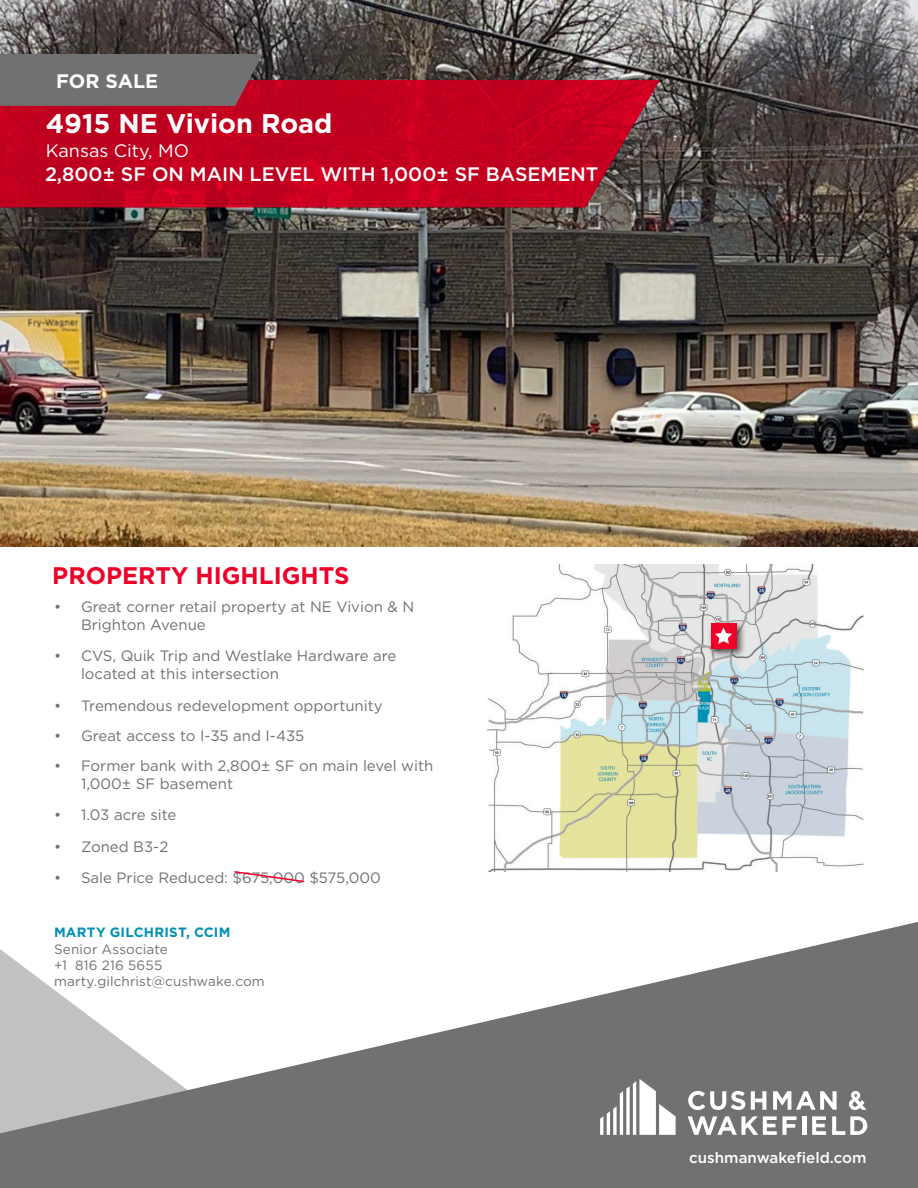
<style>
.page{position:relative;width:918px;height:1188px;background:#fff}
.page>*{position:absolute;margin:0;border:0;box-sizing:border-box;transform-origin:0 0}
.t1{font:700 27px "Gotham";color:#fff}
.t2{font:700 24px "Gotham";color:#ee0028}
.t3{font:500 19.5px "Gotham";color:#fff}
.t4{font:700 19.5px "Gotham";color:#fff}
.Sub_Title{font:18px "Gotham";color:#fff}
.website{font:500 15.15px "Gotham";color:#fff}
.t5{font:15px/18px "Gotham";color:#6f7172}
.Broker_Contact{font:13.5px/16.2px "Gotham";letter-spacing:.01em;color:#6f7172}
.Broker_Name{font:700 13.5px "Gotham";letter-spacing:.015em;color:#0091b3}
</style>
<div class="page">
<img style="left:0;top:0;width:918px;height:546px">
<svg style="left:0;top:922px;width:918px;height:266px;fill:#6f7172"></svg>
<svg style="left:600px;top:1079px;width:76px;height:56px"></svg>
<svg style="left:751px;top:1091px;width:15px;height:19px"></svg>
<hr style="left:802px;top:1116px;width:4px;height:19px;background:#fff">
<svg style="left:812px;top:1116px;width:14px;height:19px"></svg>
<svg style="left:832px;top:1116px;width:35px;height:19px"></svg>
<svg style="left:688px;top:1091px;width:57px;height:19px"></svg>
<svg style="left:773px;top:1091px;width:64px;height:19px"></svg>
<svg style="left:688px;top:1116px;width:109px;height:19px"></svg>
<svg style="left:849px;top:1091px;width:18px;height:19px"></svg>
<svg style="left:0;top:80px;width:660px;height:127px;background:#bc0522"></svg>
<svg style="left:0;top:54px;width:263px;height:52px;background:#716b6d"></svg>
<img style="left:488px;top:564px;width:376px;height:307px">
<div style="left:708px;top:620px;width:39px;height:39px;background:#231f20;opacity:.75"></div>
<div style="left:711px;top:623px;width:25px;height:26px;background:#ee0028"></div>
<svg style="left:715px;top:628px;width:17px;height:16px"></svg>
<svg style="left:234px;top:871px;width:71px;height:12px"></svg>
<p class="t4" style="left:56px;top:68px;width:104px">FOR SALE</p>
<p class="t1" style="left:46px;top:106px;width:288px">4915 NE Vivion Road</p>
<p class="Sub_Title" style="left:46px;top:139px;width:145px">Kansas City, MO</p>
<p class="t3" style="left:45px;top:162px;width:555px">2,800± SF ON MAIN LEVEL WITH 1,000± SF BASEMENT</p>
<p class="t2" style="left:52px;top:559px;width:299px">PROPERTY HIGHLIGHTS</p>
<p class="t5" style="left:81px;top:597px;width:335px;text-indent:-27px">• Great corner retail property at NE Vivion &amp; N<br>Brighton Avenue</p>
<p class="t5" style="left:81px;top:647px;width:317px;text-indent:-27px">• CVS, Quik Trip and Westlake Hardware are located at this intersection</p>
<p class="t5" style="left:54px;top:696px;width:330px">• Tremendous redevelopment opportunity</p>
<p class="t5" style="left:54px;top:726px;width:252px">• Great access to I-35 and I-435</p>
<p class="t5" style="left:81px;top:756px;width:354px;text-indent:-27px">• Former bank with 2,800± SF on main level with<br>1,000± SF basement</p>
<p class="t5" style="left:54px;top:806px;width:124px">• 1.03 acre site</p>
<p class="t5" style="left:54px;top:837px;width:116px">• Zoned B3-2</p>
<p class="t5" style="left:54px;top:869px;width:328px">• Sale Price Reduced: $675,000 $575,000</p>
<p class="Broker_Name" style="left:54px;top:924px;width:178px">MARTY GILCHRIST, CCIM</p>
<p class="Broker_Contact" style="left:54px;top:940px;width:212px">Senior Associate<br>+1 816 216 5655 marty.gilchrist@cushwake.com</p>
<p class="website" style="left:689px;top:1147px;width:179px">cushmanwakefield.com</p>
</div>
